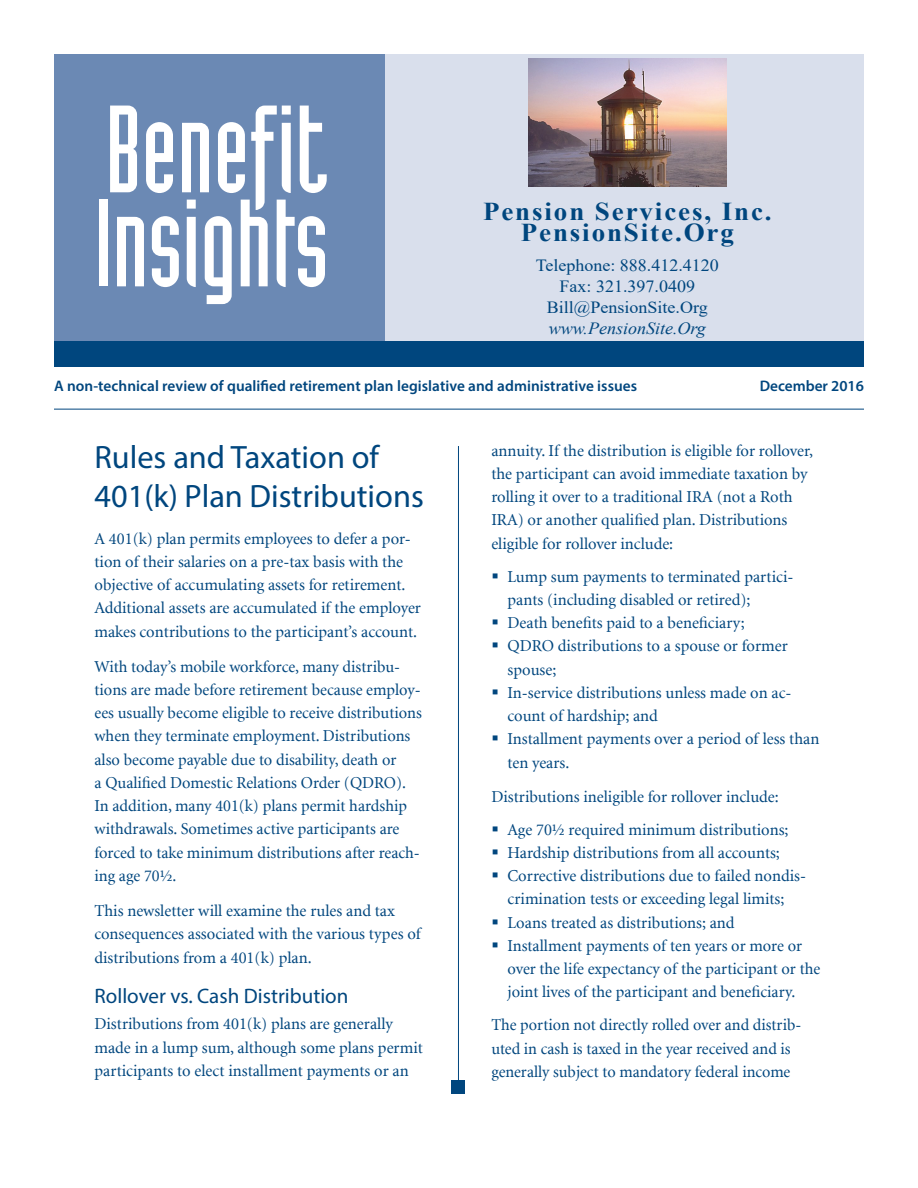
<style>
.page{position:relative;width:918px;height:1188px;background:#fff}
.page>*{position:absolute;margin:0;border:0;box-sizing:border-box;transform-origin:0 0}
.t1{font:121.5px/94.1px "Industria Solid";color:#fff}
.headline{font:32.4px/39px "Myriad Pro";color:#00467e}
.t2{font:700 25.65px "Times New Roman";letter-spacing:.07em;color:#00467e;scale:1.05 1}
.subhead{font:21px "Myriad Pro";color:#00467e}
.t3{font:17.1px "Times New Roman";color:#00467e;scale:1.05 1}
.t4{font:italic 17.1px "Times New Roman";color:#00467e;scale:1.05 1}
.body{font:16.5px/23.2px "Minion";color:#00467e}
.bullets{font:16.5px/23.2px "Minion";color:#00467e}
.headline-2{font:16.5px/23.2px "Minion";color:#00467e}
.bullet_last{font:16.5px/23.2px "Minion";color:#00467e}
.t5{font:600 15.3px "Myriad Pro";letter-spacing:.005em;color:#00467e}
.s1{font-family:"Industria Solid A"}
</style>
<div class="page">
<hr style="left:458px;top:446px;width:1px;height:648px;background:#00467e">
<div style="left:452px;top:1080px;width:13px;height:14px;background:#00467e"></div>
<hr style="left:54px;top:409px;width:810px;height:1px;background:#00467e">
<div style="left:387px;top:56px;width:475px;height:291px;background:#d9dfec"></div>
<div style="left:56px;top:56px;width:327px;height:291px;background:#6b89b4"></div>
<div style="left:54px;top:341px;width:810px;height:25px;background:#00467e"></div>
<img style="left:529px;top:59px;width:197px;height:127px">
<p class="t1" style="left:95px;top:102px;width:236px"><span class="s1">Benefit<br></span>Insights</p>
<p class="t2" style="left:483px;top:193px;width:276px">Pension Services, Inc.</p>
<p class="t2" style="left:521px;top:214px;width:205px">PensionSite.Org</p>
<p class="t3" style="left:536px;top:253px;width:176px">Telephone: 888.412.4120</p>
<p class="t3" style="left:560px;top:274px;width:131px">Fax: 321.397.0409</p>
<p class="t3" style="left:547px;top:295px;width:155px">Bill@PensionSite.Org</p>
<p class="t4" style="left:549px;top:316px;width:151px">www.PensionSite.Org</p>
<p class="t5" style="left:54px;top:376px;width:585px">A non-technical review of qualified retirement plan legislative and administrative issues</p>
<p class="t5" style="left:760px;top:376px;width:106px">December 2016</p>
<p class="headline" style="left:94px;top:437px;width:331px">Rules and Taxation of<br>401(k) Plan Distributions</p>
<p class="headline-2" style="left:94px;top:527px;width:328px">A 401(k) plan permits employees to defer a por&shy;tion of their salaries on a pre-tax basis with the objective of accumulating assets for retirement.<br>Additional assets are accumulated if the employer makes contributions to the participant’s account.</p>
<p class="body" style="left:94px;top:655px;width:329px">With today’s mobile workforce, many distribu&shy;tions are made before retirement because employ&shy;ees usually become eligible to receive distributions when they terminate employment. Distributions also become payable due to disability, death or<br>a Qualified Domestic Relations Order (QDRO).<br>In addition, many 401(k) plans permit hardship withdrawals. Sometimes active participants are forced to take minimum distributions after reach&shy;ing age 70½.</p>
<p class="body" style="left:94px;top:900px;width:328px">This newsletter will examine the rules and tax consequences associated with the various types of distributions from a 401(k) plan.</p>
<p class="subhead" style="left:94px;top:983px;width:255px">Rollover vs. Cash Distribution</p>
<p class="body" style="left:94px;top:1013px;width:330px">Distributions from 401(k) plans are generally made in a lump sum, although some plans permit participants to elect installment payments or an</p>
<p class="body" style="left:491px;top:439px;width:323px">annuity. If the distribution is eligible for rollover, the participant can avoid immediate taxation by rolling it over to a traditional IRA (not a Roth IRA) or another qualified plan. Distributions eligible for rollover include:</p>
<p class="bullets" style="left:508px;top:565px;width:287px">Lump sum payments to terminated partici&shy;pants (including disabled or retired);</p>
<p class="bullets" style="left:508px;top:612px;width:239px">Death benefits paid to a beneficiary;</p>
<p class="bullets" style="left:508px;top:635px;width:282px">QDRO distributions to a spouse or former spouse;</p>
<p class="bullets" style="left:508px;top:682px;width:286px">In-service distributions unless made on ac&shy;count of hardship; and</p>
<p class="bullet_last" style="left:508px;top:728px;width:313px">Installment payments over a period of less than ten years.</p>
<p class="body" style="left:491px;top:785px;width:289px">Distributions ineligible for rollover include:</p>
<p class="bullets" style="left:508px;top:818px;width:283px">Age 70½ required minimum distributions;</p>
<p class="bullets" style="left:508px;top:842px;width:274px">Hardship distributions from all accounts;</p>
<p class="bullets" style="left:508px;top:865px;width:300px">Corrective distributions due to failed nondis&shy;crimination tests or exceeding legal limits;</p>
<p class="bullets" style="left:508px;top:911px;width:229px">Loans treated as distributions; and</p>
<p class="bullet_last" style="left:508px;top:935px;width:314px">Installment payments of ten years or more or over the life expectancy of the participant or the joint lives of the participant and beneficiary.</p>
<p class="body" style="left:491px;top:1014px;width:311px">The portion not directly rolled over and distrib&shy;uted in cash is taxed in the year received and is generally subject to mandatory federal income</p>
</div>
